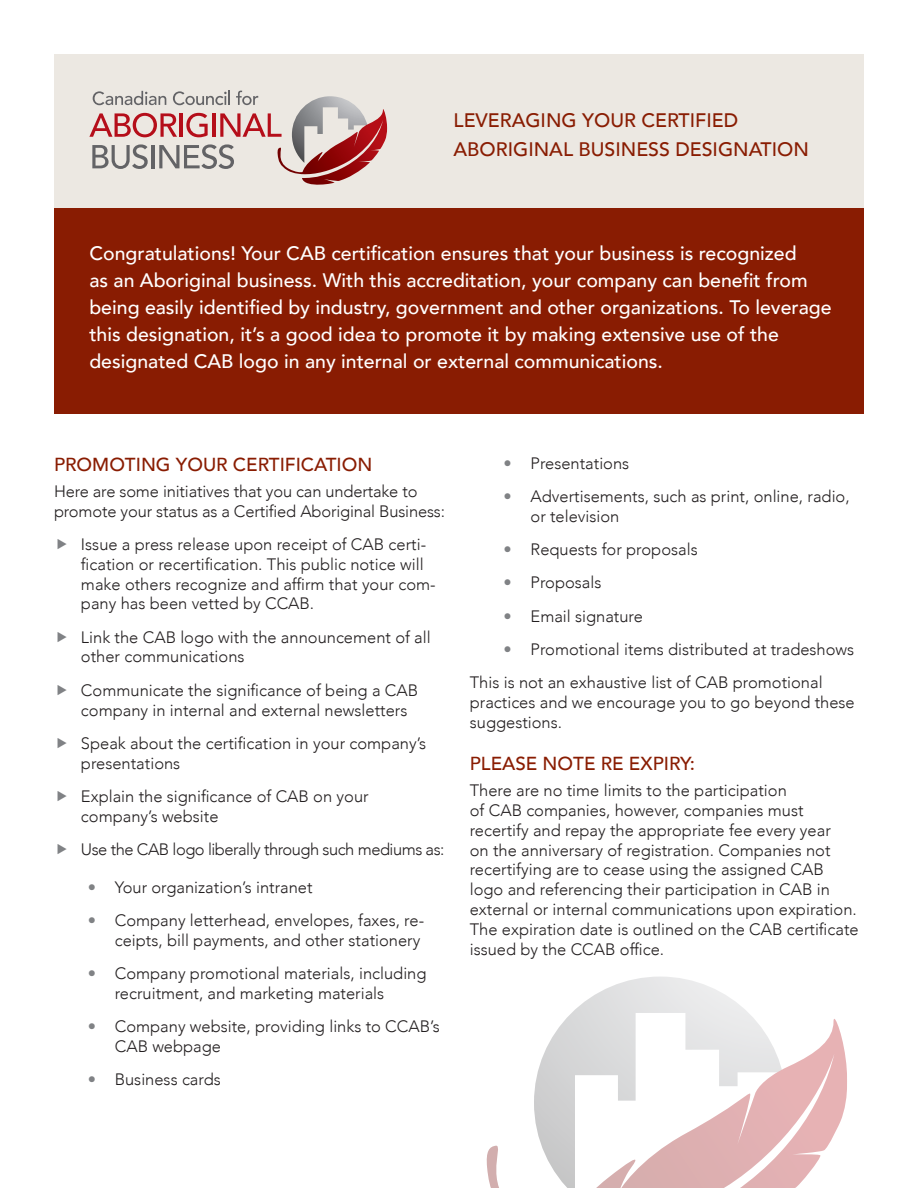
<style>
.page{position:relative;width:918px;height:1188px;background:#fff}
.page>*{position:absolute;margin:0;border:0;box-sizing:border-box;transform-origin:0 0}
.bold{font:500 19.5px/27px "Avenir";color:#fff}
.Page_Title{font:500 19.5px "Avenir";color:#891c02}
.Page_Title-2{font:500 18.75px "Avenir";color:#891c02}
.bold-2{font:300 16.5px/19.8px "Avenir";color:#231f20}
.bold-3{font:300 16.5px "Avenir";letter-spacing:-.03em;color:#231f20}
.s1{color:#808285}
</style>
<div class="page">
<div style="left:54px;top:54px;width:810px;height:154px;background:#ece8e2"></div>
<svg style="left:89px;top:91px;width:298px;height:94px"></svg>
<div style="left:54px;top:208px;width:810px;height:206px;background:#891c02"></div>
<svg style="left:566px;top:977px;width:188px;height:42px"></svg>
<svg style="left:486px;top:1019px;width:361px;height:169px"></svg>
<p class="Page_Title" style="left:454px;top:103px;width:286px">LEVERAGING YOUR CERTIFIED</p>
<p class="Page_Title" style="left:454px;top:133px;width:357px">ABORIGINAL BUSINESS DESIGNATION</p>
<p class="bold" style="left:89px;top:239px;width:744px">Congratulations! Your CAB certification ensures that your business is recognized<br>as an Aboriginal business. With this accreditation, your company can benefit from being easily identified by industry, government and other organizations. To leverage this designation, it’s a good idea to promote it by making extensive use of the designated CAB logo in any internal or external communications.</p>
<p class="Page_Title-2" style="left:54px;top:448px;width:320px">PROMOTING YOUR CERTIFICATION</p>
<p class="bold-2" style="left:54px;top:481px;width:393px">Here are some initiatives that you can undertake to promote your status as a Certified Aboriginal Business:</p>
<p class="bold-2" style="left:81px;top:534px;width:356px">Issue a press release upon receipt of CAB certi&shy;fication or recertification. This public notice will make others recognize and affirm that your com&shy;pany has been vetted by CCAB.</p>
<p class="bold-2" style="left:81px;top:627px;width:351px">Link the CAB logo with the announcement of all other communications</p>
<p class="bold-2" style="left:81px;top:680px;width:339px">Communicate the significance of being a CAB company in internal and external newsletters</p>
<p class="bold-2" style="left:81px;top:733px;width:347px">Speak about the certification in your company’s presentations</p>
<p class="bold-2" style="left:81px;top:786px;width:289px">Explain the significance of CAB on your company’s website</p>
<p class="bold-3" style="left:81px;top:840px;width:365px">Use the CAB logo liberally through such mediums as:</p>
<p class="bold-2" style="left:88px;top:877px;width:226px"><span class="s1">•</span> Your organization’s intranet</p>
<p class="bold-2" style="left:88px;top:911px;width:338px;text-align:right"><span class="s1">•</span> Company letterhead, envelopes, faxes, re&shy;ceipts, bill payments, and other stationery</p>
<p class="bold-2" style="left:115px;top:964px;width:313px;text-indent:-27px"><span class="s1">•</span> Company promotional materials, including recruitment, and marketing materials</p>
<p class="bold-2" style="left:115px;top:1017px;width:326px;text-indent:-27px"><span class="s1">•</span> Company website, providing links to CCAB’s<br>CAB webpage</p>
<p class="bold-2" style="left:88px;top:1070px;width:135px"><span class="s1">•</span> Business cards</p>
<p class="bold-2" style="left:504px;top:453px;width:127px"><span class="s1">•</span> Presentations</p>
<p class="bold-2" style="left:531px;top:486px;width:321px;text-indent:-27px"><span class="s1">•</span> Advertisements, such as print, online, radio, or television</p>
<p class="bold-2" style="left:504px;top:540px;width:196px"><span class="s1">•</span> Requests for proposals</p>
<p class="bold-2" style="left:504px;top:573px;width:99px"><span class="s1">•</span> Proposals</p>
<p class="bold-2" style="left:504px;top:606px;width:141px"><span class="s1">•</span> Email signature</p>
<p class="bold-2" style="left:504px;top:639px;width:352px"><span class="s1">•</span> Promotional items distributed at tradeshows</p>
<p class="bold-2" style="left:470px;top:673px;width:386px">This is not an exhaustive list of CAB promotional practices and we encourage you to go beyond these suggestions.</p>
<p class="Page_Title-2" style="left:470px;top:748px;width:227px">PLEASE NOTE RE EXPIRY:</p>
<p class="bold-2" style="left:470px;top:781px;width:390px">There are no time limits to the participation<br>of CAB companies, however, companies must recertify and repay the appropriate fee every year<br>on the anniversary of registration. Companies not recertifying are to cease using the assigned CAB logo and referencing their participation in CAB in external or internal communications upon expiration.<br>The expiration date is outlined on the CAB certificate issued by the CCAB office.</p>
</div>
